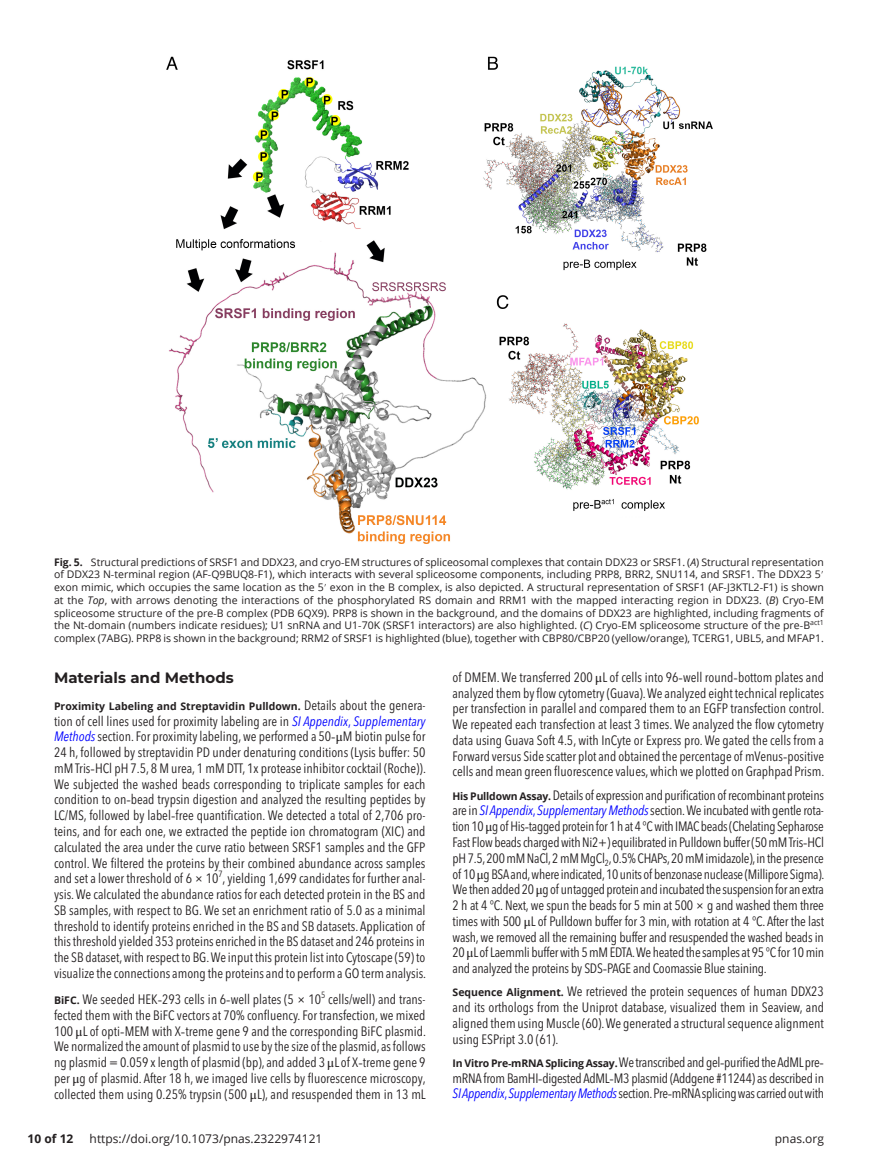
<style>
.page{position:relative;width:878px;height:1175px;background:#fff}
.page>*{position:absolute;margin:0;border:0;box-sizing:border-box;transform-origin:0 0}
.t1{font:700 15px "Montserrat";color:#231f20}
.t2{font:condensed 13.5px/15.8px "Avenir Next LT Pro";color:#231f20;text-align:justify}
.t3{font:12px "Open Sans";color:#231f20}
.t4{font:700 12px "Open Sans";color:#231f20}
.t5{font:10.5px/12.8px "Open Sans";color:#231f20;text-align:justify}
.t6{font:700 10.5px "Open Sans";color:#231f20}
.t7{font:condensed 9px "Avenir Next LT Pro";color:#231f20}
.t8{font:7.05px "Open Sans";color:#231f20}
.s1{font-weight:700}
.s2{font-family:"STIX"}
.s3{font-style:italic}
.s4{font-family:"Avenir Next LT Pro";font-weight:400;font-stretch:condensed;font-size:13.5px}
.s5{font-style:italic;color:#00f}
.s6{color:#00f}
.s7{font-family:"STIX";font-stretch:normal}
.s8{font-family:"Open Sans";font-weight:700;font-stretch:normal;font-size:10.5px}
.s9{font-family:"STIX";font-weight:700;font-stretch:normal;font-size:10.5px}
</style>
<div class="page">
<img style="left:166px;top:56px;width:546px;height:487px">
<p class="t5" style="left:54px;top:555px;width:771px"><span class="s1">Fig. 5.</span> Structural predictions of SRSF1 and DDX23, and cryo<span class="s2">-</span>EM structures of spliceosomal complexes that contain DDX23 or SRSF1. (<span class="s3">A</span>) Structural representation of DDX23 N<span class="s2">-</span>terminal region (AF<span class="s2">-</span>Q9BUQ8<span class="s2">-</span>F1), which interacts with several spliceosome components, including PRP8, BRR2, SNU114, and SRSF1. The DDX23 5<span class="s2">′ </span>exon mimic, which occupies the same location as the 5<span class="s2">′</span> exon in the B complex, is also depicted. A structural representation of SRSF1 (AF<span class="s2">-</span>J3KTL2<span class="s2">-</span>F1) is shown at the <span class="s3">Top</span>, with arrows denoting the interactions of the phosphorylated RS domain and RRM1 with the mapped interacting region in DDX23. (<span class="s3">B</span>) Cryo<span class="s2">-</span>EM spliceosome structure of the pre<span class="s2">-</span>B complex (PDB 6QX9). PRP8 is shown in the background, and the domains of DDX23 are highlighted, including fragments of the Nt<span class="s2">-</span>domain (numbers indicate residues); U1 snRNA and U1<span class="s2">-</span>70K (SRSF1 interactors) are also highlighted. (<span class="s3">C</span>) Cryo<span class="s2">-</span>EM spliceosome structure of the pre<span class="s2">-</span>B</p>
<p class="t8" style="left:809px;top:617px;width:15px">act1</p>
<p class="t5" style="left:54px;top:632px;width:771px">complex (7ABG). PRP8 is shown in the background; RRM2 of SRSF1 is highlighted (blue), together with CBP80/CBP20 (yellow/orange), TCERG1, UBL5, and MFAP1.</p>
<p class="t1" style="left:54px;top:666px;width:181px">Materials and Methods</p>
<p class="t6" style="left:54px;top:698px;width:373px">Proximity Labeling and Streptavidin Pulldown. <span class="s4">Details about the genera-</span></p>
<p class="t2" style="left:54px;top:713px;width:373px">tion of cell lines used for proximity labeling are in <span class="s5">SI Appendix</span><span class="s6">,</span> <span class="s5">Supplementary Methods</span> section. For proximity labeling, we performed a 50<span class="s7">-μ</span>M biotin pulse for 24 h, followed by streptavidin PD under denaturing conditions (Lysis buffer: 50 mM Tris<span class="s7">-</span>HCl pH 7.5, 8 M urea, 1 mM DTT, 1x protease inhibitor cocktail (Roche)).<br>We subjected the washed beads corresponding to triplicate samples for each condition to on<span class="s7">-</span>bead trypsin digestion and analyzed the resulting peptides by LC/MS, followed by label<span class="s7">-</span>free quantification. We detected a total of 2,706 pro&shy;teins, and for each one, we extracted the peptide ion chromatogram (XIC) and calculated the area under the curve ratio between SRSF1 samples and the GFP control. We filtered the proteins by their combined abundance across samples and set a lower threshold of 6 × 10 , yielding 1,699 candidates for further anal-</p>
<p class="t7" style="left:218px;top:868px;width:6px">7</p>
<p class="t2" style="left:54px;top:886px;width:373px">ysis. We calculated the abundance ratios for each detected protein in the BS and SB samples, with respect to BG. We set an enrichment ratio of 5.0 as a minimal threshold to identify proteins enriched in the BS and SB datasets. Application of this threshold yielded 353 proteins enriched in the BS dataset and 246 proteins in the SB dataset, with respect to BG. We input this protein list into Cytoscape (59) to visualize the connections among the proteins and to perform a GO term analysis.</p>
<p class="t2" style="left:54px;top:991px;width:268px"><span class="s8">BiFC.</span> We seeded HEK<span class="s7">-</span>293 cells in 6<span class="s7">-</span>well plates (5 × 10</p>
<p class="t7" style="left:321px;top:989px;width:6px">5</p>
<p class="t2" style="left:54px;top:991px;width:373px;text-indent:274px">cells/well) and trans&shy;fected them with the BiFC vectors at 70% confluency. For transfection, we mixed 100 <span class="s7">μ</span>L of opti<span class="s7">-</span>MEM with X<span class="s7">-</span>treme gene 9 and the corresponding BiFC plasmid.<br>We normalized the amount of plasmid to use by the size of the plasmid, as follows ng plasmid = 0.059 x length of plasmid (bp), and added 3 <span class="s7">μ</span>L of X<span class="s7">-</span>treme gene 9 per <span class="s7">μ</span>g of plasmid. After 18 h, we imaged live cells by fluorescence microscopy, collected them using 0.25% trypsin (500 <span class="s7">μ</span>L), and resuspended them in 13 mL</p>
<p class="t2" style="left:452px;top:669px;width:373px">of DMEM. We transferred 200 <span class="s7">μ</span>L of cells into 96<span class="s7">-</span>well round<span class="s7">-</span>bottom plates and analyzed them by flow cytometry (Guava). We analyzed eight technical replicates per transfection in parallel and compared them to an EGFP transfection control.<br>We repeated each transfection at least 3 times. We analyzed the flow cytometry data using Guava Soft 4.5, with InCyte or Express pro. We gated the cells from a Forward versus Side scatter plot and obtained the percentage of mVenus<span class="s7">-</span>positive cells and mean green fluorescence values, which we plotted on Graphpad Prism.</p>
<p class="t2" style="left:452px;top:787px;width:373px"><span class="s8">His Pulldown Assay.</span> Details of expression and purification of recombinant proteins are in <span class="s5">SI Appendix</span><span class="s6">,</span> <span class="s5">Supplementary Methods</span> section. We incubated with gentle rota&shy;tion 10 <span class="s7">μ</span>g of His<span class="s7">-</span>tagged protein for 1 h at 4 °C with IMAC beads (Chelating Sepharose Fast Flow beads charged with Ni2+) equilibrated in Pulldown buffer (50 mM Tris<span class="s7">-</span>HCl pH 7.5, 200 mM NaCl, 2 mM MgCl<sub>2</sub>, 0.5% CHAPs, 20 mM imidazole), in the presence of 10 <span class="s7">μ</span>g BSA and, where indicated, 10 units of benzonase nuclease (Millipore Sigma).<br>We then added 20 <span class="s7">μ</span>g of untagged protein and incubated the suspension for an extra 2 h at 4 °C. Next, we spun the beads for 5 min at 500 × g and washed them three times with 500 <span class="s7">μ</span>L of Pulldown buffer for 3 min, with rotation at 4 °C. After the last wash, we removed all the remaining buffer and resuspended the washed beads in 20 <span class="s7">μ</span>L of Laemmli buffer with 5 mM EDTA. We heated the samples at 95 °C for 10 min and analyzed the proteins by SDS<span class="s7">-</span>PAGE and Coomassie Blue staining.</p>
<p class="t2" style="left:452px;top:983px;width:373px"><span class="s8">Sequence Alignment.</span> We retrieved the protein sequences of human DDX23 and its orthologs from the Uniprot database, visualized them in Seaview, and aligned them using Muscle (60). We generated a structural sequence alignment using ESPript 3.0 (61).</p>
<p class="t2" style="left:452px;top:1054px;width:373px"><span class="s8">In Vitro Pre</span><span class="s9">-</span><span class="s8">mRNA Splicing Assay.</span> We transcribed and gel<span class="s7">-</span>purified the AdML pre&shy;mRNA from BamHI<span class="s7">-</span>digested AdML<span class="s7">-</span>M3 plasmid (Addgene #11244) as described in <span class="s5">SI Appendix</span><span class="s6">,</span> <span class="s5">Supplementary Methods</span> section. Pre<span class="s7">-</span>mRNA splicing was carried out with</p>
<p class="t4" style="left:28px;top:1130px;width:47px">10 of 12</p>
<p class="t3" style="left:90px;top:1130px;width:234px">https://doi.org/10.1073/pnas.2322974121</p>
<p class="t3" style="left:774px;top:1130px;width:51px">pnas.org</p>
</div>
